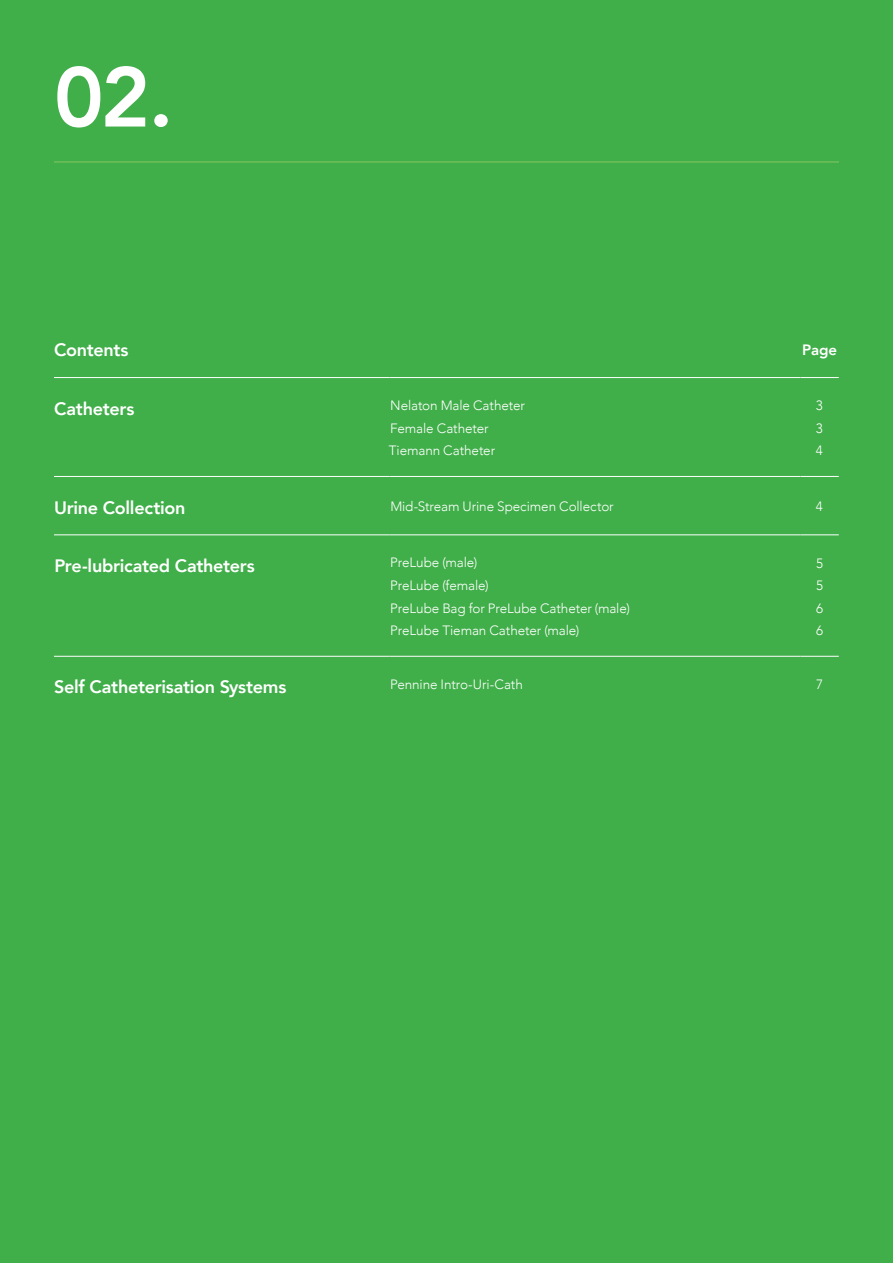
<style>
.page{position:relative;width:893px;height:1263px;background:#40ae49}
.page>*{position:absolute;margin:0;border:0;box-sizing:border-box;transform-origin:0 0}
.t1{font:800 84px "Avenir";color:#fff}
.t2{font:800 18px "Avenir";letter-spacing:-.015em;color:#fff}
.t3{font:800 15px "Avenir";color:#fff}
.t4{font:300 13.5px/22.5px "Avenir";letter-spacing:-.005em;color:#fff}
</style>
<div class="page">
<hr style="left:54px;top:377px;width:336px;height:1px;background:#fff">
<hr style="left:390px;top:377px;width:410px;height:1px;background:#fff">
<hr style="left:800px;top:377px;width:39px;height:1px;background:#fff">
<hr style="left:54px;top:476px;width:336px;height:1px;background:#fff">
<hr style="left:390px;top:476px;width:410px;height:1px;background:#fff">
<hr style="left:800px;top:476px;width:39px;height:1px;background:#fff">
<hr style="left:54px;top:535px;width:336px;height:1px;background:#fff">
<hr style="left:390px;top:535px;width:410px;height:1px;background:#fff">
<hr style="left:800px;top:535px;width:39px;height:1px;background:#fff">
<hr style="left:54px;top:656px;width:336px;height:1px;background:#fff">
<hr style="left:390px;top:656px;width:410px;height:1px;background:#fff">
<hr style="left:800px;top:656px;width:39px;height:1px;background:#fff">
<hr style="left:54px;top:162px;width:785px;height:1px;background:#87c760">
<h1 class="t1" style="left:54px;top:32px;width:121px">02.</h1>
<h2 class="t2" style="left:54px;top:336px;width:76px">Contents</h2>
<p class="t3" style="left:802px;top:338px;width:36px">Page</p>
<h2 class="t2" style="left:54px;top:394px;width:82px">Catheters</h2>
<p class="t4" style="left:389px;top:394px;width:138px">Nelaton Male Catheter<br>Female Catheter<br>Tiemann Catheter</p>
<p class="t4" style="left:816px;top:394px;width:9px;text-align:justify">3<br>3<br>4</p>
<h2 class="t2" style="left:54px;top:493px;width:133px">Urine Collection</h2>
<p class="t4" style="left:390px;top:495px;width:225px">Mid-Stream Urine Specimen Collector</p>
<p class="t4" style="left:816px;top:495px;width:9px">4</p>
<h2 class="t2" style="left:54px;top:552px;width:202px">Pre-lubricated Catheters</h2>
<p class="t4" style="left:390px;top:552px;width:241px">PreLube (male)<br>PreLube (female)<br>PreLube Bag for PreLube Catheter (male)<br>PreLube Tieman Catheter (male)</p>
<p class="t4" style="left:816px;top:552px;width:9px;text-align:justify">5<br>5<br>6<br>6</p>
<h2 class="t2" style="left:54px;top:673px;width:234px">Self Catheterisation Systems</h2>
<p class="t4" style="left:390px;top:673px;width:134px">Pennine Intro-Uri-Cath</p>
<p class="t4" style="left:816px;top:673px;width:9px">7</p>
</div>
